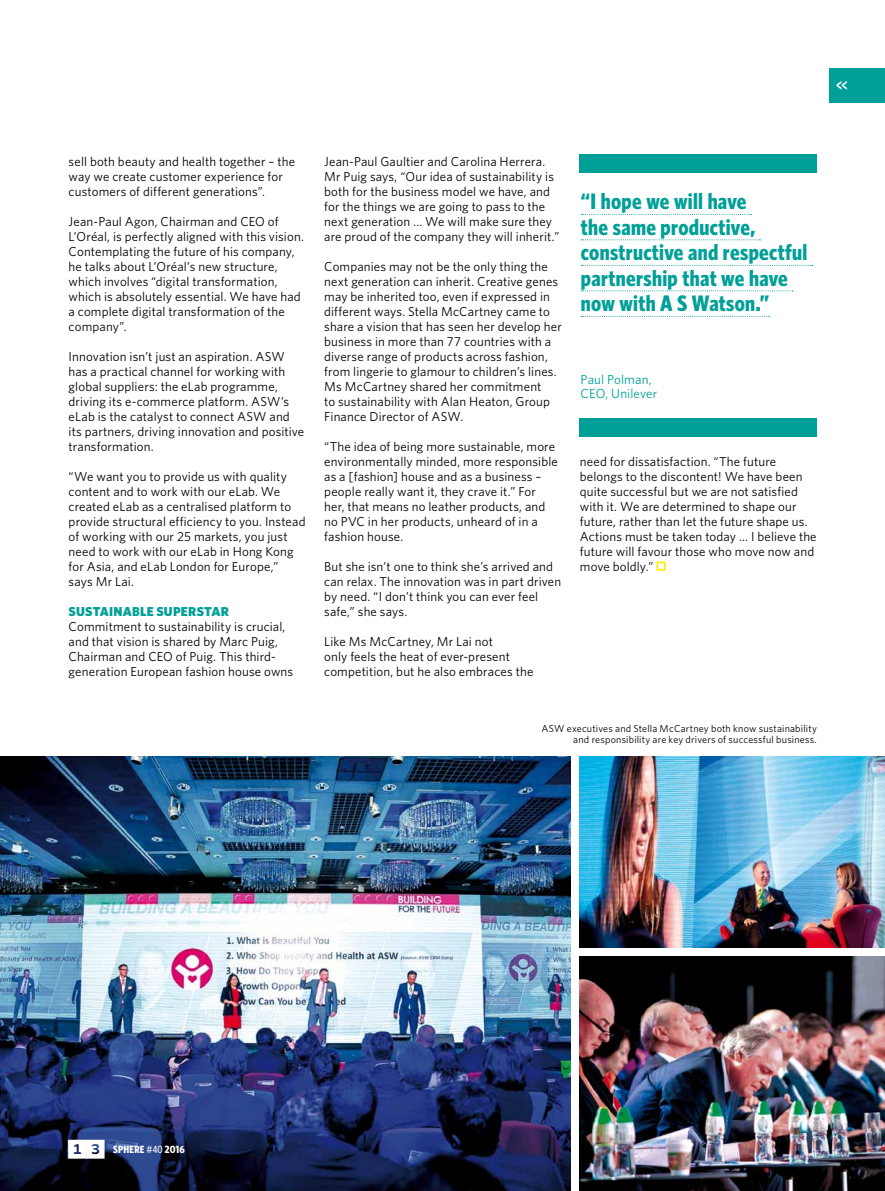
<style>
.page{position:relative;width:885px;height:1191px;background:#fff}
.page>*{position:absolute;margin:0;border:0;box-sizing:border-box;transform-origin:0 0}
.t1{font:700 22.5px/25.5px "Whitney Condensed";letter-spacing:.015em;color:#00a098}
.t2{font:600 16.5px "Whitney Condensed";color:#fff}
.t3{font:13.2px/14.2px "Whitney";letter-spacing:.005em;color:#00a098}
.t4{font:12.9px/15px "Whitney";letter-spacing:.01em;color:#000}
.t5{font:900 12.9px "Whitney";letter-spacing:.015em;color:#00a098}
.t6{font:700 10.5px "Whitney Condensed";letter-spacing:.025em;color:#fff}
.t7{font:10.2px/11.2px "Whitney";letter-spacing:.02em;color:#000;text-align:right}
.s1{font-family:"Whitney Index Black Square Bd";font-weight:400;font-size:22.5px}
.s2{font-weight:500}
</style>
<div class="page">
<img style="left:0;top:756px;width:570px;height:435px">
<div style="left:829px;top:68px;width:55px;height:34px;background:#00a098"></div>
<div style="left:656px;top:561px;width:9px;height:10px;border:2px solid #ffed00"></div>
<img style="left:579px;top:756px;width:305px;height:191px">
<img style="left:579px;top:956px;width:305px;height:235px">
<svg style="left:581px;top:214px;width:170px;height:1px"></svg>
<svg style="left:581px;top:239px;width:179px;height:1px"></svg>
<svg style="left:581px;top:265px;width:231px;height:1px"></svg>
<svg style="left:581px;top:290px;width:211px;height:1px"></svg>
<svg style="left:581px;top:316px;width:188px;height:1px"></svg>
<div style="left:579px;top:154px;width:237px;height:19px;background:#00a098"></div>
<div style="left:579px;top:418px;width:237px;height:18px;background:#00a098"></div>
<p class="t2" style="left:836px;top:75px;width:13px">&lt;&lt;</p>
<p class="t4" style="left:69px;top:153px;width:228px">sell both beauty and health together – the way we create customer experience for customers of different generations”.</p>
<p class="t4" style="left:69px;top:213px;width:237px">Jean-Paul Agon, Chairman and CEO of L’Oréal, is perfectly aligned with this vision.<br>Contemplating the future of his company, he talks about L’Oréal’s new structure, which involves “digital transformation, which is absolutely essential. We have had a complete digital transformation of the company”.</p>
<p class="t4" style="left:69px;top:348px;width:237px">Innovation isn’t just an aspiration. ASW has a practical channel for working with global suppliers: the eLab programme, driving its e-commerce platform. ASW’s eLab is the catalyst to connect ASW and its partners, driving innovation and positive transformation.</p>
<p class="t4" style="left:69px;top:468px;width:238px">“We want you to provide us with quality content and to work with our eLab. We created eLab as a centralised platform to provide structural efficiency to you. Instead of working with our 25 markets, you just need to work with our eLab in Hong Kong for Asia, and eLab London for Europe,” says Mr Lai.</p>
<p class="t5" style="left:69px;top:603px;width:162px">SUSTAINABLE SUPERSTAR</p>
<p class="t4" style="left:69px;top:618px;width:226px">Commitment to sustainability is crucial, and that vision is shared by Marc Puig, Chairman and CEO of Puig. This third&shy;generation European fashion house owns</p>
<p class="t4" style="left:324px;top:153px;width:237px">Jean-Paul Gaultier and Carolina Herrera.<br>Mr Puig says, “Our idea of sustainability is both for the business model we have, and for the things we are going to pass to the next generation ... We will make sure they are proud of the company they will inherit.”</p>
<p class="t4" style="left:324px;top:258px;width:239px">Companies may not be the only thing the next generation can inherit. Creative genes may be inherited too, even if expressed in different ways. Stella McCartney came to share a vision that has seen her develop her business in more than 77 countries with a diverse range of products across fashion, from lingerie to glamour to children’s lines.<br>Ms McCartney shared her commitment<br>to sustainability with Alan Heaton, Group Finance Director of ASW.</p>
<p class="t4" style="left:324px;top:438px;width:235px">“The idea of being more sustainable, more environmentally minded, more responsible as a [fashion] house and as a business – people really want it, they crave it.” For her, that means no leather products, and no PVC in her products, unheard of in a fashion house.</p>
<p class="t4" style="left:324px;top:558px;width:238px">But she isn’t one to think she’s arrived and can relax. The innovation was in part driven by need. “I don’t think you can ever feel safe,” she says.</p>
<p class="t4" style="left:324px;top:633px;width:211px">Like Ms McCartney, Mr Lai not<br>only feels the heat of ever-present competition, but he also embraces the</p>
<h1 class="t1" style="left:581px;top:188px;width:228px">“I hope we will have<br>the same productive, constructive and respectful partnership that we have now with A S Watson.”</h1>
<p class="t3" style="left:580px;top:372px;width:78px">Paul Polman,<br>CEO, Unilever</p>
<p class="t4" style="left:579px;top:453px;width:238px">need for dissatisfaction. “The future belongs to the discontent! We have been quite successful but we are not satisfied with it. We are determined to shape our future, rather than let the future shape us.<br>Actions must be taken today ... I believe the future will favour those who move now and move boldly.”</p>
<p class="t7" style="left:541px;top:722px;width:277px">ASW executives and Stella McCartney both know sustainability and responsibility are key drivers of successful business.</p>
<p class="t6" style="left:66px;top:1143px;width:120px"><span class="s1">13</span> Sphere <span class="s2">#40</span> 2016</p>
</div>
